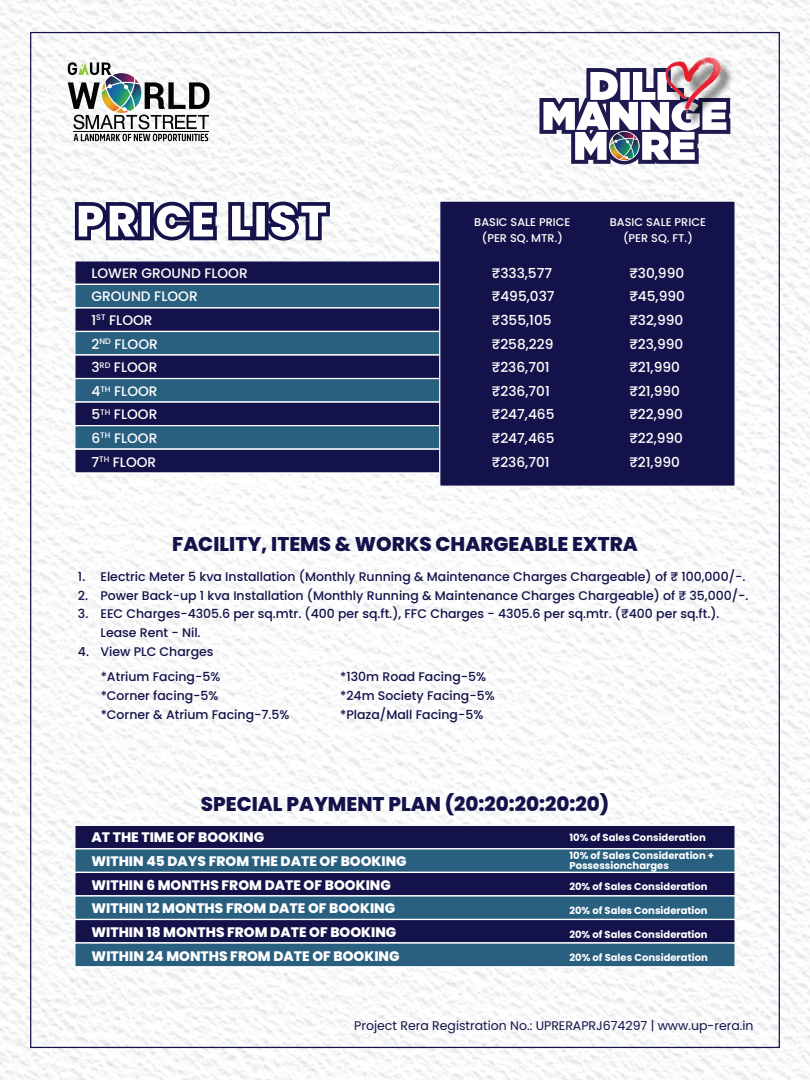
<style>
.page{position:relative;width:810px;height:1080px;background:#fff}
.page>*{position:absolute;margin:0;border:0;box-sizing:border-box;transform-origin:0 0}
.t1{font:800 19.88px "Poppins";color:#14124a}
.t2{font:500 13.75px/23.6px "Poppins";color:#fff}
.t3{font:800 13.75px/23.6px "Poppins";color:#fff}
.t4{font:500 12.5px/18.8px "Poppins";color:#14124a}
.t5{font:12.5px "Poppins";color:#14124a}
.t6{font:500 11.25px "Poppins";color:#fff}
.t7{font:700 10px/18.6px "Poppins";color:#fff}
</style>
<div class="page">
<img style="left:0;top:0;width:810px;height:1080px">
<div style="left:74px;top:825px;width:662px;height:25px;background:#14124a;border:1px solid #fff"></div>
<div style="left:74px;top:848px;width:662px;height:25px;background:#295f7f;border:1px solid #fff"></div>
<div style="left:74px;top:872px;width:662px;height:25px;background:#14124a;border:1px solid #fff"></div>
<div style="left:74px;top:895px;width:662px;height:25px;background:#295f7f;border:1px solid #fff"></div>
<div style="left:74px;top:919px;width:662px;height:25px;background:#14124a;border:1px solid #fff"></div>
<div style="left:74px;top:942px;width:662px;height:25px;background:#295f7f;border:1px solid #fff"></div>
<svg style="left:75px;top:202px;width:142px;height:39px"></svg>
<svg style="left:228px;top:202px;width:102px;height:39px"></svg>
<div style="left:74px;top:260px;width:662px;height:25px;background:#14124a;border:1px solid #fff"></div>
<div style="left:74px;top:284px;width:662px;height:25px;background:#295f7f;border:1px solid #fff"></div>
<div style="left:74px;top:307px;width:662px;height:25px;background:#14124a;border:1px solid #fff"></div>
<div style="left:74px;top:331px;width:662px;height:25px;background:#295f7f;border:1px solid #fff"></div>
<div style="left:74px;top:354px;width:662px;height:25px;background:#14124a;border:1px solid #fff"></div>
<div style="left:74px;top:378px;width:662px;height:25px;background:#295f7f;border:1px solid #fff"></div>
<div style="left:74px;top:401px;width:662px;height:25px;background:#14124a;border:1px solid #fff"></div>
<div style="left:74px;top:425px;width:662px;height:25px;background:#295f7f;border:1px solid #fff"></div>
<div style="left:74px;top:449px;width:662px;height:25px;background:#14124a;border:1px solid #fff"></div>
<div style="left:439px;top:200px;width:297px;height:287px;background:#14124a;border:1px solid #fff"></div>
<svg style="left:68px;top:59px;width:141px;height:82px"></svg>
<img style="left:726px;top:50px;width:16px;height:85px">
<img style="left:657px;top:49px;width:69px;height:19px">
<svg style="left:540px;top:68px;width:190px;height:96px"></svg>
<p class="t6" style="left:474px;top:216px;width:98px">BASIC SALE PRICE</p>
<p class="t6" style="left:610px;top:216px;width:98px">BASIC SALE PRICE</p>
<p class="t6" style="left:482px;top:231px;width:83px">(PER SQ. MTR.)</p>
<p class="t6" style="left:623px;top:231px;width:71px">(PER SQ. FT.)</p>
<p class="t2" style="left:91px;top:261px;width:158px">LOWER GROUND FLOOR<br>GROUND FLOOR<br>1<sup>ST</sup> FLOOR<br>2<sup>ND</sup> FLOOR<br>3<sup>RD</sup> FLOOR<br>4<sup>TH</sup> FLOOR<br>5<sup>TH</sup> FLOOR<br>6<sup>TH</sup> FLOOR<br>7<sup>TH</sup> FLOOR</p>
<p class="t2" style="left:492px;top:261px;width:64px">₹333,577 ₹495,037 ₹355,105 ₹258,229 ₹236,701 ₹236,701 ₹247,465 ₹247,465 ₹236,701</p>
<p class="t2" style="left:629px;top:261px;width:56px">₹30,990</p>
<p class="t2" style="left:629px;top:285px;width:57px">₹45,990 ₹32,990 ₹23,990 ₹21,990 ₹21,990 ₹22,990 ₹22,990 ₹21,990</p>
<h1 class="t1" style="left:172px;top:533px;width:467px">FACILITY, ITEMS &amp; WORKS CHARGEABLE EXTRA</h1>
<p class="t4" style="left:78px;top:567px;width:669px">1. Electric Meter 5 kva Installation (Monthly Running &amp; Maintenance Charges Chargeable) of ₹ 100,000/-.</p>
<p class="t4" style="left:78px;top:586px;width:672px">2. Power Back-up 1 kva Installation (Monthly Running &amp; Maintenance Charges Chargeable) of ₹ 35,000/-.</p>
<p class="t4" style="left:100px;top:605px;width:621px;text-indent:-22px">3. EEC Charges-4305.6 per sq.mtr. (400 per sq.ft.), FFC Charges - 4305.6 per sq.mtr. (₹400 per sq.ft.).<br>Lease Rent - Nil.</p>
<p class="t4" style="left:78px;top:642px;width:137px">4. View PLC Charges</p>
<p class="t4" style="left:101px;top:668px;width:190px">*Atrium Facing-5%<br>*Corner facing-5%<br>*Corner &amp; Atrium Facing-7.5%</p>
<p class="t4" style="left:340px;top:668px;width:156px">*130m Road Facing-5% *24m Society Facing-5% *Plaza/Mall Facing-5%</p>
<h1 class="t1" style="left:201px;top:792px;width:410px">SPECIAL PAYMENT PLAN (20:20:20:20:20)</h1>
<p class="t3" style="left:91px;top:826px;width:317px">AT THE TIME OF BOOKING<br>WITHIN 45 DAYS FROM THE DATE OF BOOKING WITHIN 6 MONTHS FROM DATE OF BOOKING WITHIN 12 MONTHS FROM DATE OF BOOKING WITHIN 18 MONTHS FROM DATE OF BOOKING WITHIN 24 MONTHS FROM DATE OF BOOKING</p>
<p class="t7" style="left:569px;top:828px;width:146px">10% of Sales Consideration<br>10% of Sales Consideration +</p>
<p class="t7" style="left:569px;top:855px;width:140px;line-height:21.1px">Possessioncharges<br>20% of Sales Consideration</p>
<p class="t7" style="left:569px;top:901px;width:140px">20% of Sales Consideration</p>
<p class="t7" style="left:569px;top:925px;width:140px">20% of Sales Consideration</p>
<p class="t7" style="left:570px;top:949px;width:140px">20% of Sales Consideration</p>
<p class="t5" style="left:354px;top:1019px;width:401px">Project Rera Registration No.: UPRERAPRJ674297 | www.up-rera.in</p>
</div>
